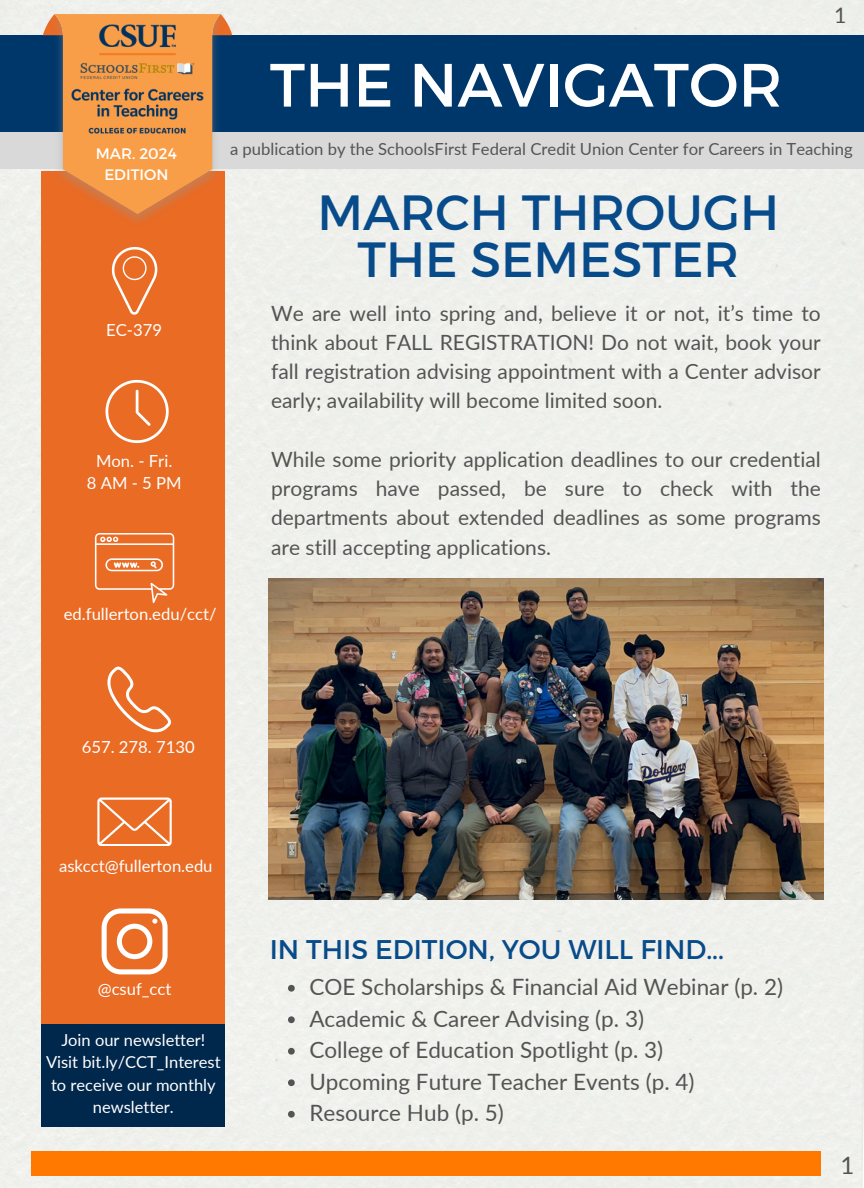
<style>
.page{position:relative;width:864px;height:1188px;background:#eff0ec}
.page>*{position:absolute;margin:0;border:0;box-sizing:border-box;transform-origin:0 0}
.t1{font:61.05px "Montserrat";color:#fff}
.t2{font:49.5px/47.2px "Montserrat";color:#084b8a;text-align:center}
.t3{font:27px "Montserrat";color:#084b8a}
.t4{font:24px "Lato";color:#545454}
.t5{font:22.5px "Lato";color:#545454}
.t6{font:21.3px "Lato";color:#545454}
.t7{font:21px/29.2px "Lato";color:#545454;text-align:justify}
.t8{font:16.65px "Lato";color:#fff}
.t9{font:16.65px "Lato";color:#545454}
.t10{font:16.5px/22.5px "Lato";color:#fff;text-align:center}
.t11{font:15.15px/21px "Montserrat";color:#fff;text-align:center}
</style>
<div class="page">
<img style="left:268px;top:578px;width:555px;height:321px">
<div style="left:0;top:35px;width:864px;height:98px;background:#00376b"></div>
<div style="left:0;top:132px;width:864px;height:37px;background:#d9d9d9"></div>
<div style="left:42px;top:171px;width:183px;height:669px;background:#e96b24"></div>
<img style="left:32px;top:0;width:211px;height:242px">
<svg style="left:43px;top:14px;width:189px;height:200px"></svg>
<div style="left:42px;top:837px;width:183px;height:195px;background:#e96b24"></div>
<div style="left:42px;top:1024px;width:183px;height:103px;background:#00274c"></div>
<div style="left:32px;top:1152px;width:789px;height:24px;background:#ff7900"></div>
<img style="left:66px;top:18px;width:144px;height:122px">
<svg style="left:112px;top:247px;width:45px;height:67px"></svg>
<svg style="left:95px;top:533px;width:79px;height:71px"></svg>
<svg style="left:106px;top:380px;width:62px;height:63px"></svg>
<svg style="left:97px;top:798px;width:75px;height:48px"></svg>
<svg style="left:107px;top:666px;width:64px;height:66px"></svg>
<svg style="left:102px;top:908px;width:66px;height:66px"></svg>
<svg style="left:288px;top:985px;width:7px;height:7px"></svg>
<svg style="left:288px;top:1016px;width:7px;height:7px"></svg>
<svg style="left:288px;top:1048px;width:7px;height:7px"></svg>
<svg style="left:288px;top:1079px;width:7px;height:7px"></svg>
<svg style="left:288px;top:1111px;width:7px;height:7px"></svg>
<p class="t11" style="left:96px;top:142px;width:82px">MAR. 2024<br>EDITION</p>
<h4 class="t8" style="left:106px;top:319px;width:57px">EC-379</h4>
<h2 class="t8" style="left:96px;top:450px;width:78px">Mon. - Fri.</h2>
<h4 class="t8" style="left:87px;top:472px;width:96px">8AM-5PM</h4>
<p class="t6" style="left:834px;top:2px;width:14px">1</p>
<p class="t1" style="left:270px;top:45px;width:514px">THE NAVIGATOR</p>
<h5 class="t9" style="left:230px;top:139px;width:624px">a publication by the SchoolsFirst Federal Credit Union Center for Careers in Teaching</h5>
<p class="t2" style="left:318px;top:186px;width:463px">MARCH THROUGH<br>THE SEMESTER</p>
<p class="t7" style="left:271px;top:298px;width:551px">We are well into spring and, believe it or not, it’s time to think about FALL REGISTRATION! Do not wait, book your fall registration advising appointment with a Center advisor early; availability will become limited soon.</p>
<h1 class="t7" style="left:271px;top:444px;width:551px">While some priority application deadlines to our credential programs have passed, be sure to check with the departments about extended deadlines as some programs are still accepting applications.</h1>
<p class="t8" style="left:64px;top:604px;width:154px">ed.fullerton.edu/cct/</p>
<p class="t8" style="left:82px;top:737px;width:114px">657. 278. 7130</p>
<p class="t8" style="left:59px;top:856px;width:155px">askcct@fullerton.edu</p>
<p class="t3" style="left:270px;top:932px;width:456px">IN THIS EDITION, YOU WILL FIND...</p>
<p class="t8" style="left:98px;top:979px;width:75px">@csuf_cct</p>
<p class="t5" style="left:309px;top:973px;width:475px">COE Scholarships &amp; Financial Aid Webinar (p. 2)</p>
<p class="t5" style="left:309px;top:1004px;width:336px">Academic &amp; Career Advising (p. 3)</p>
<p class="t5" style="left:309px;top:1036px;width:355px">College of Education Spotlight (p. 3)</p>
<h3 class="t5" style="left:309px;top:1067px;width:387px">Upcoming Future Teacher Events (p. 4)</h3>
<p class="t5" style="left:309px;top:1099px;width:196px">Resource Hub (p. 5)</p>
<p class="t10" style="left:46px;top:1028px;width:176px">Join our newsletter!<br>Visit bit.ly/CCT_Interest to receive our monthly newsletter.</p>
<p class="t4" style="left:840px;top:1151px;width:15px">1</p>
</div>
